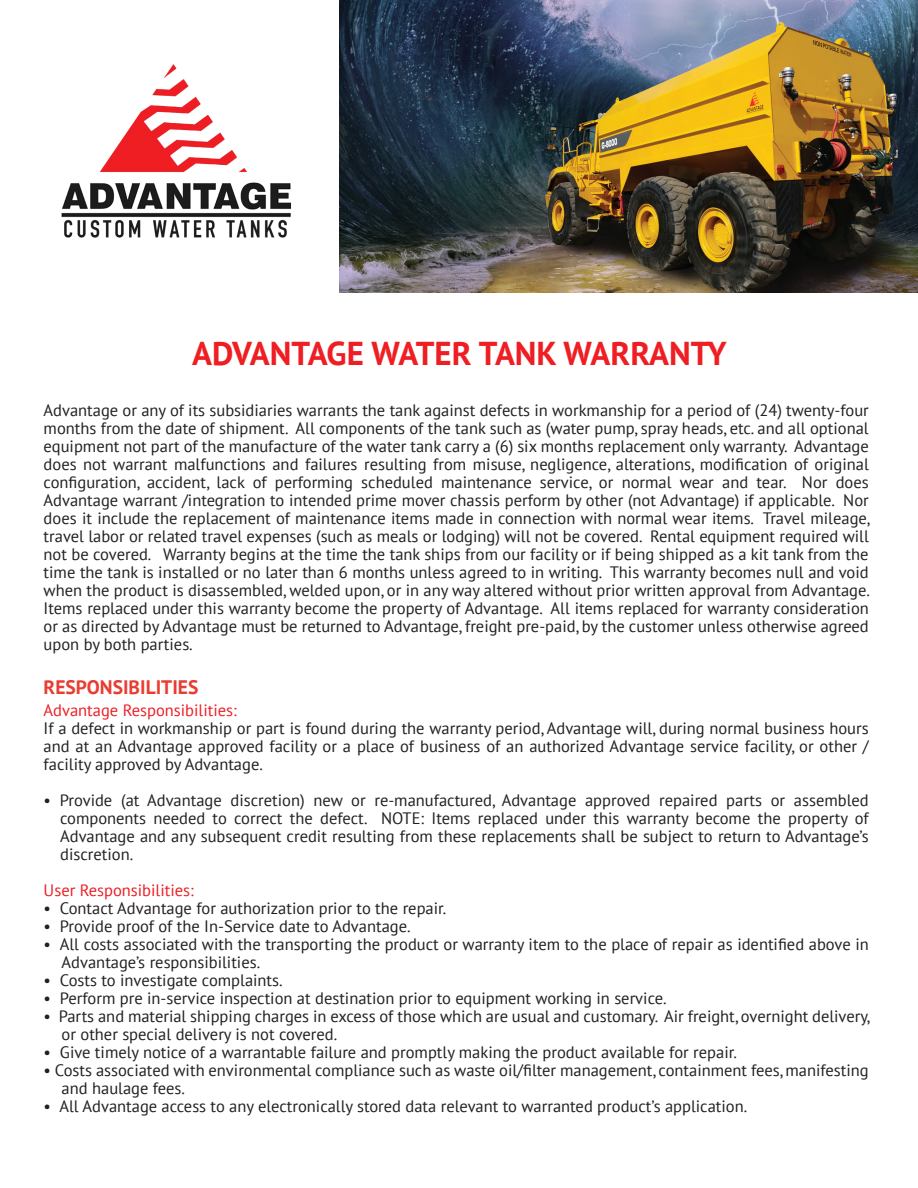
<style>
.page{position:relative;width:918px;height:1188px;background:#fff}
.page>*{position:absolute;margin:0;border:0;box-sizing:border-box;transform-origin:0 0}
.t1{font:700 33px "PT Sans";color:#ee1e23}
.t2{font:700 19.5px "PT Sans";color:#ea3c31}
.t3{font:16.5px/18px "PT Sans";color:#231f20;text-align:justify}
.t4{font:16.5px "PT Sans";color:#ee1d23}
</style>
<div class="page">
<img style="left:340px;top:0;width:578px;height:292px">
<img style="left:61px;top:64px;width:230px;height:174px">
<h1 class="t1" style="left:192px;top:332px;width:536px">ADVANTAGE WATER TANK WARRANTY</h1>
<p class="t3" style="left:44px;top:401px;width:828px">Advantage or any of its subsidiaries warrants the tank against defects in workmanship for a period of (24) twenty-four months from the date of shipment. All components of the tank such as (water pump, spray heads, etc. and all optional equipment not part of the manufacture of the water tank carry a (6) six months replacement only warranty. Advantage does not warrant malfunctions and failures resulting from misuse, negligence, alterations, modification of original configuration, accident, lack of performing scheduled maintenance service, or normal wear and tear. Nor does Advantage warrant /integration to intended prime mover chassis perform by other (not Advantage) if applicable. Nor does it include the replacement of maintenance items made in connection with normal wear items. Travel mileage, travel labor or related travel expenses (such as meals or lodging) will not be covered. Rental equipment required will not be covered. Warranty begins at the time the tank ships from our facility or if being shipped as a kit tank from the time the tank is installed or no later than 6 months unless agreed to in writing. This warranty becomes null and void when the product is disassembled, welded upon, or in any way altered without prior written approval from Advantage.<br>Items replaced under this warranty become the property of Advantage. All items replaced for warranty consideration or as directed by Advantage must be returned to Advantage, freight pre-paid, by the customer unless otherwise agreed upon by both parties.</p>
<p class="t2" style="left:44px;top:674px;width:156px">RESPONSIBILITIES</p>
<p class="t4" style="left:44px;top:700px;width:195px">Advantage Responsibilities:</p>
<p class="t3" style="left:44px;top:719px;width:827px">If a defect in workmanship or part is found during the warranty period, Advantage will, during normal business hours and at an Advantage approved facility or a place of business of an authorized Advantage service facility, or other / facility approved by Advantage.</p>
<p class="t3" style="left:60px;top:791px;width:810px;text-indent:-16px">• Provide (at Advantage discretion) new or re-manufactured, Advantage approved repaired parts or assembled components needed to correct the defect. NOTE: Items replaced under this warranty become the property of Advantage and any subsequent credit resulting from these replacements shall be subject to return to Advantage’s discretion.</p>
<p class="t4" style="left:44px;top:880px;width:152px">User Responsibilities:</p>
<p class="t3" style="left:44px;top:899px;width:404px">• Contact Advantage for authorization prior to the repair.</p>
<p class="t3" style="left:44px;top:917px;width:369px">• Provide proof of the In-Service date to Advantage.</p>
<p class="t3" style="left:62px;top:935px;width:809px;text-indent:-18px">• All costs associated with the transporting the product or warranty item to the place of repair as identified above in<br>Advantage’s responsibilities.</p>
<p class="t3" style="left:44px;top:971px;width:241px">• Costs to investigate complaints.</p>
<p class="t3" style="left:44px;top:989px;width:625px">• Perform pre in-service inspection at destination prior to equipment working in service.</p>
<p class="t3" style="left:62px;top:1007px;width:810px;text-indent:-18px">• Parts and material shipping charges in excess of those which are usual and customary. Air freight, overnight delivery, or other special delivery is not covered.</p>
<p class="t3" style="left:44px;top:1043px;width:695px">• Give timely notice of a warrantable failure and promptly making the product available for repair.</p>
<p class="t3" style="left:62px;top:1061px;width:809px;text-indent:-18px">• Costs associated with environmental compliance such as waste oil/filter management, containment fees, manifesting and haulage fees.</p>
<p class="t3" style="left:44px;top:1097px;width:705px">• All Advantage access to any electronically stored data relevant to warranted product’s application.</p>
</div>
